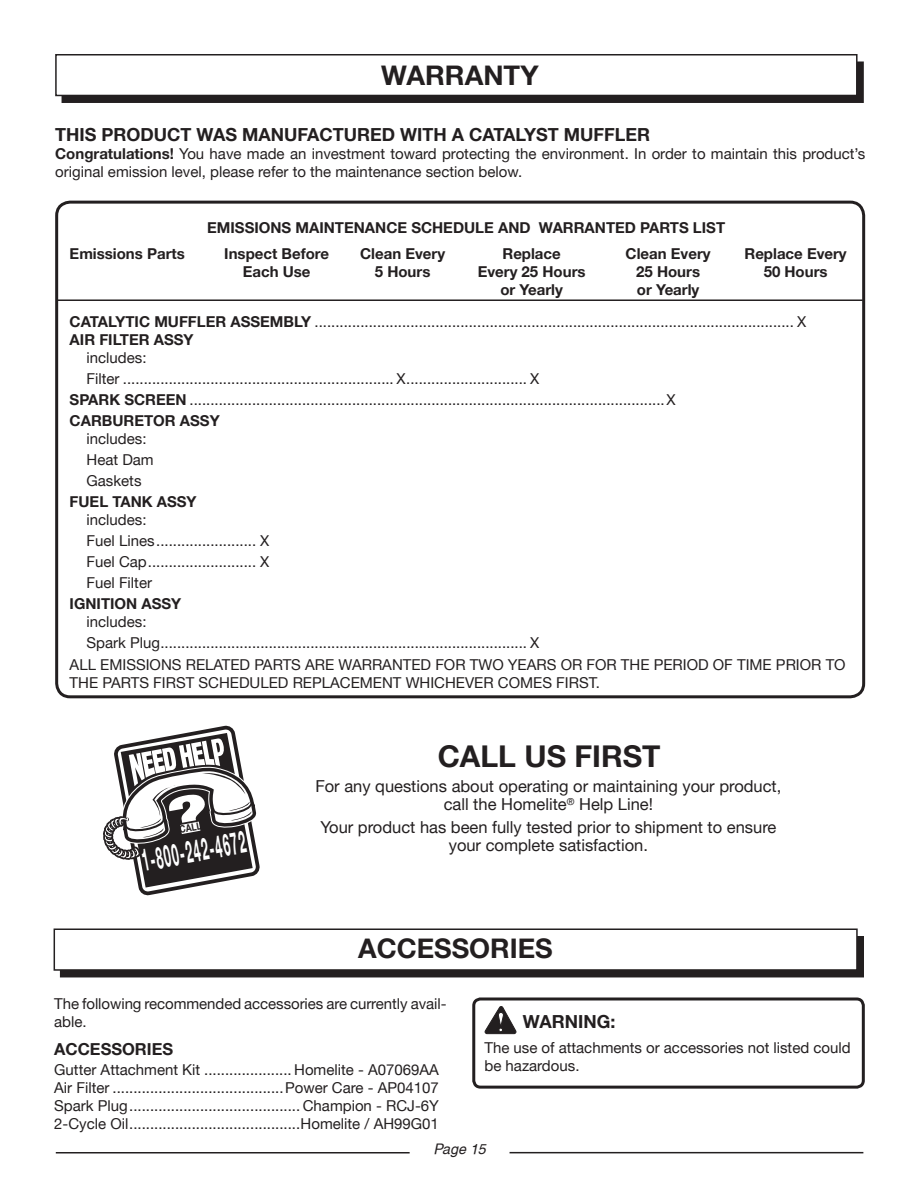
<style>
.page{position:relative;width:918px;height:1188px;background:#fff}
.page>*{position:absolute;margin:0;border:0;box-sizing:border-box;transform-origin:0 0}
.t1{font:700 30.3px "Helvetica Neue";color:#fff;scale:.41 1}
.t2{font:700 30px "Helvetica Neue";color:#231f20}
.HEADING{font:700 27px "Helvetica Neue";color:#231f20}
.Heading_1{font:700 18px "Helvetica Neue";color:#231f20}
.WARNING{font:700 18px "Helvetica Neue";color:#231f20}
.Body_text{font:16.5px/18px "Helvetica Neue";color:#231f20;text-align:center}
.t3{font:700 16.5px "Helvetica Neue";color:#231f20}
.Body_text-2{font:15px/18px "Helvetica Neue";color:#231f20}
.warranty_line{font:700 15px "Helvetica Neue";color:#231f20}
.t4{font:italic 14.25px "Helvetica";color:#231f20}
.t5{font:700 10.2px "Helvetica Neue";color:#231f20;scale:.83 1}
.s1{font-weight:700}
</style>
<div class="page">
<hr style="left:56px;top:1152px;width:354px;height:2px;background:#231f20">
<hr style="left:510px;top:1152px;width:353px;height:1px;background:#231f20">
<div style="left:61px;top:937px;width:802px;height:40px;background:#231f20"></div>
<div style="left:54px;top:929px;width:803px;height:41px;background:#fff"></div>
<div style="left:54px;top:928px;width:804px;height:43px;border:2px solid #231f20"></div>
<svg style="left:472px;top:997px;width:393px;height:90px"></svg>
<svg style="left:55px;top:200px;width:811px;height:497px"></svg>
<div style="left:62px;top:62px;width:801px;height:40px;background:#231f20"></div>
<div style="left:62px;top:62px;width:802px;height:41px;border:1px solid #231f20"></div>
<div style="left:56px;top:55px;width:801px;height:40px;background:#fff"></div>
<div style="left:55px;top:54px;width:803px;height:42px;border:1px solid #231f20"></div>
<hr style="left:56px;top:299px;width:807px;height:2px;background:#231f20">
<svg style="left:103px;top:725px;width:157px;height:171px"></svg>
<p class="HEADING" style="left:381px;top:59px;width:159px">WARRANTY</p>
<p class="Heading_1" style="left:55px;top:123px;width:596px">THIS PRODUCT WAS MANUFACTURED WITH A CATALYST MUFFLER</p>
<p class="Body_text-2" style="left:55px;top:144px;width:811px"><span class="s1">Congratulations!</span> You have made an investment toward protecting the environment. In order to maintain this product’s original emission level, please refer to the maintenance section below.</p>
<p class="warranty_line" style="left:207px;top:218px;width:519px">EMISSIONS MAINTENANCE SCHEDULE AND WARRANTED PARTS LIST</p>
<p class="warranty_line" style="left:70px;top:244px;width:117px">Emissions Parts</p>
<p class="warranty_line" style="left:224px;top:244px;width:106px">Inspect Before</p>
<p class="warranty_line" style="left:360px;top:244px;width:87px">Clean Every</p>
<p class="warranty_line" style="left:503px;top:244px;width:60px">Replace</p>
<p class="warranty_line" style="left:626px;top:244px;width:87px">Clean Every</p>
<p class="warranty_line" style="left:745px;top:244px;width:104px">Replace Every</p>
<p class="warranty_line" style="left:243px;top:262px;width:69px">Each Use</p>
<p class="warranty_line" style="left:375px;top:262px;width:57px">5 Hours</p>
<p class="warranty_line" style="left:478px;top:262px;width:109px">Every 25 Hours</p>
<p class="warranty_line" style="left:636px;top:262px;width:65px">25 Hours</p>
<p class="warranty_line" style="left:764px;top:262px;width:65px">50 Hours</p>
<p class="warranty_line" style="left:500px;top:280px;width:64px">or Yearly</p>
<p class="warranty_line" style="left:637px;top:280px;width:64px">or Yearly</p>
<p class="Body_text-2" style="left:70px;top:312px;width:738px"><span class="s1">CATALYTIC MUFFLER ASSEMBLY</span> ................................................................................................................... X</p>
<p class="warranty_line" style="left:70px;top:330px;width:125px">AIR FILTER ASSY</p>
<p class="Body_text-2" style="left:87px;top:348px;width:62px">includes:</p>
<p class="Body_text-2" style="left:87px;top:369px;width:454px">Filter ................................................................. X............................. X</p>
<p class="Body_text-2" style="left:70px;top:390px;width:608px"><span class="s1">SPARK SCREEN</span> ..................................................................................................................X</p>
<p class="warranty_line" style="left:70px;top:411px;width:152px">CARBURETOR ASSY</p>
<p class="Body_text-2" style="left:87px;top:429px;width:62px">includes:</p>
<p class="Body_text-2" style="left:87px;top:450px;width:69px">Heat Dam</p>
<p class="Body_text-2" style="left:87px;top:471px;width:57px">Gaskets</p>
<p class="warranty_line" style="left:70px;top:492px;width:128px">FUEL TANK ASSY</p>
<p class="Body_text-2" style="left:87px;top:510px;width:62px">includes:</p>
<p class="Body_text-2" style="left:87px;top:531px;width:184px">Fuel Lines........................ X</p>
<p class="Body_text-2" style="left:87px;top:552px;width:184px">Fuel Cap.......................... X</p>
<p class="Body_text-2" style="left:87px;top:573px;width:67px">Fuel Filter</p>
<p class="warranty_line" style="left:70px;top:594px;width:113px">IGNITION ASSY</p>
<p class="Body_text-2" style="left:87px;top:612px;width:62px">includes:</p>
<p class="Body_text-2" style="left:87px;top:633px;width:454px">Spark Plug........................................................................................ X</p>
<p class="Body_text-2" style="left:70px;top:656px;width:778px">ALL EMISSIONS RELATED PARTS ARE WARRANTED FOR TWO YEARS OR FOR THE PERIOD OF TIME PRIOR TO<br>THE PARTS FIRST SCHEDULED REPLACEMENT WHICHEVER COMES FIRST.</p>
<p class="t5" style="left:179px;top:824px;width:28px;rotate:-10deg">CALL</p>
<p class="t1" style="left:139px;top:842px;width:258px;rotate:-10deg">1-800-242-4672</p>
<p class="t2" style="left:438px;top:737px;width:224px">CALL US FIRST</p>
<p class="Body_text" style="left:315px;top:777px;width:468px">For any questions about operating or maintaining your product, call the Homelite<sup>®</sup> Help Line!</p>
<p class="Body_text" style="left:320px;top:817px;width:457px">Your product has been fully tested prior to shipment to ensure your complete satisfaction.</p>
<p class="HEADING" style="left:358px;top:932px;width:196px">ACCESSORIES</p>
<p class="Body_text-2" style="left:54px;top:995px;width:394px">The following recommended accessories are currently avail&shy;able.</p>
<p class="t3" style="left:54px;top:1039px;width:120px">ACCESSORIES</p>
<p class="Body_text-2" style="left:54px;top:1061px;width:386px">Gutter Attachment Kit ..................... Homelite - A07069AA</p>
<p class="Body_text-2" style="left:54px;top:1079px;width:386px">Air Filter .........................................Power Care - AP04107</p>
<p class="Body_text-2" style="left:54px;top:1097px;width:386px">Spark Plug......................................... Champion - RCJ-6Y</p>
<p class="Body_text-2" style="left:54px;top:1115px;width:386px">2-Cycle Oil.........................................Homelite / AH99G01</p>
<p class="WARNING" style="left:523px;top:1010px;width:94px">WARNING:</p>
<p class="Body_text-2" style="left:484px;top:1038px;width:368px">The use of attachments or accessories not listed could be hazardous.</p>
<p class="t4" style="left:433px;top:1141px;width:54px">Page 15</p>
</div>
